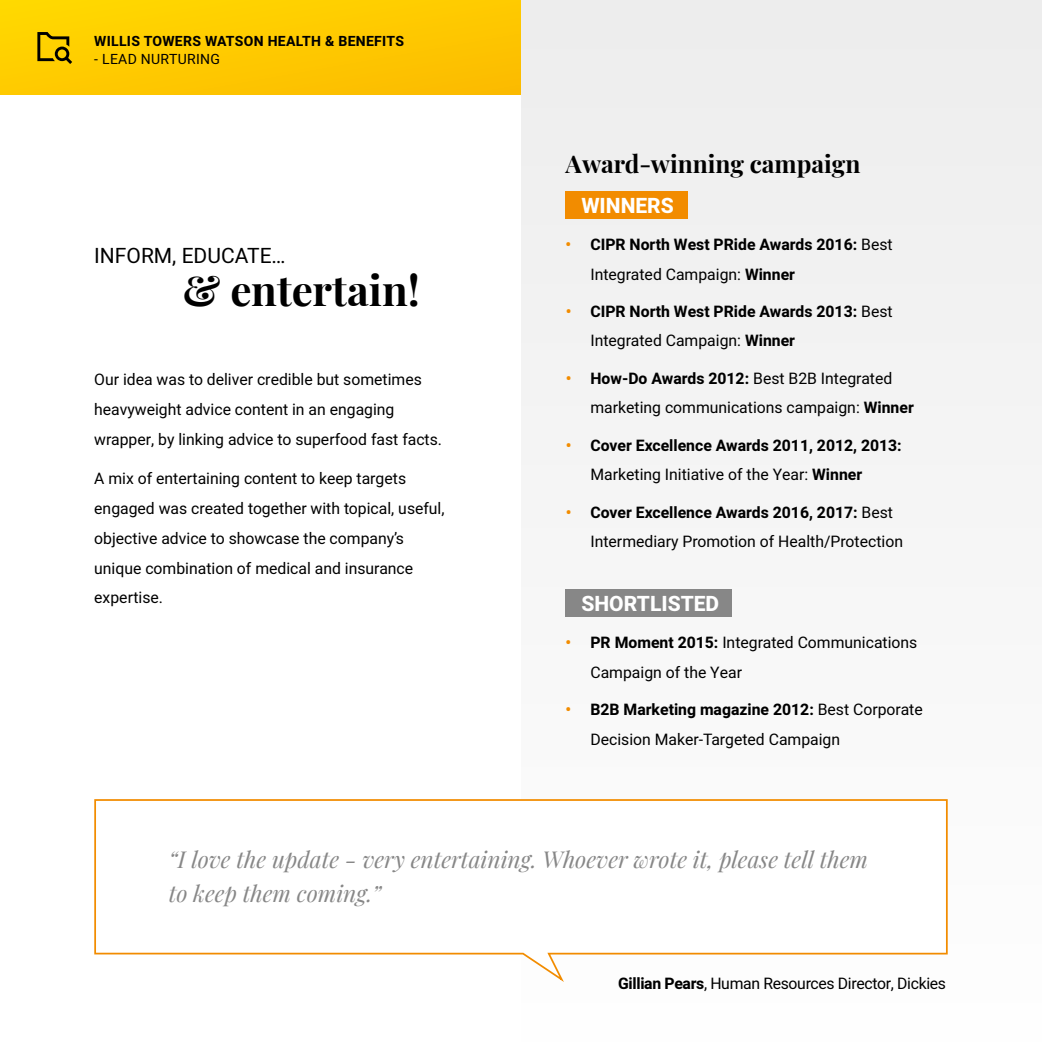
<style>
.page{position:relative;width:1042px;height:1042px;background:#fff}
.page>*{position:absolute;margin:0;border:0;box-sizing:border-box;transform-origin:0 0}
.t1{font:700 42px "Playfair Display";color:#000}
.t2{font:700 24.5px "Playfair Display";color:#000}
.t3{font:italic 22.75px/34.6px "Playfair Display";color:#878787}
.t4{font:800 21px "Heebo";color:#fff}
.t5{font:21px "Heebo";color:#000}
.t6{font:15.75px/29.8px "Heebo";color:#000}
.t7{font:700 15.75px/29.8px "Heebo";color:#000}
.t8{font:15.75px "Heebo";letter-spacing:-.02em;color:#000}
.t9{font:700 14px "Heebo";letter-spacing:.02em;color:#000}
.t10{font:14px "Heebo";letter-spacing:.02em;color:#000}
.s1{color:#f28c00}
.s2{font-weight:400}
.s3{font-weight:700;color:#f28c00}
.s4{font-weight:700}
</style>
<div class="page">
<div style="left:521px;top:0;width:521px;height:1042px;background:#f4f4f4"></div>
<svg style="left:94px;top:799px;width:854px;height:183px"></svg>
<div style="left:566px;top:191px;width:122px;height:28px;background:#f28c00"></div>
<div style="left:566px;top:589px;width:166px;height:28px;background:#878787"></div>
<div style="left:0;top:0;width:521px;height:94px;background:#ffca00"></div>
<svg style="left:37px;top:32px;width:35px;height:32px"></svg>
<p class="t9" style="left:94px;top:32px;width:311px">WILLIS TOWERS WATSON HEALTH &amp; BENEFITS</p>
<p class="t10" style="left:94px;top:49px;width:127px">- LEAD NURTURING</p>
<h3 class="t5" style="left:94px;top:241px;width:193px">INFORM, EDUCATE…</h3>
<h1 class="t1" style="left:183px;top:257px;width:239px">&amp; entertain!</h1>
<p class="t6" style="left:94px;top:365px;width:349px">Our idea was to deliver credible but sometimes heavyweight advice content in an engaging wrapper, by linking advice to superfood fast facts.</p>
<p class="t6" style="left:94px;top:464px;width:352px">A mix of entertaining content to keep targets engaged was created together with topical, useful, objective advice to showcase the company’s unique combination of medical and insurance expertise.</p>
<h2 class="t2" style="left:566px;top:144px;width:296px">Award-winning campaign</h2>
<h3 class="t4" style="left:581px;top:191px;width:94px">WINNERS</h3>
<p class="t7" style="left:590px;top:230px;width:304px;text-indent:-25px"><span class="s1">•</span> CIPR North West PRide Awards 2016: <span class="s2">Best<br>Integrated Campaign:</span> Winner</p>
<p class="t7" style="left:590px;top:297px;width:304px;text-indent:-25px"><span class="s1">•</span> CIPR North West PRide Awards 2013: <span class="s2">Best<br>Integrated Campaign:</span> Winner</p>
<p class="t6" style="left:590px;top:363px;width:325px;text-indent:-25px"><span class="s3">•</span> <span class="s4">How-Do Awards 2012:</span> Best B2B Integrated marketing communications campaign: <span class="s4">Winner</span></p>
<p class="t7" style="left:590px;top:430px;width:313px;text-indent:-25px"><span class="s1">•</span> Cover Excellence Awards 2011, 2012, 2013:<br><span class="s2">Marketing Initiative of the Year:</span> Winner</p>
<p class="t6" style="left:590px;top:497px;width:314px;text-indent:-25px"><span class="s3">•</span> <span class="s4">Cover Excellence Awards 2016, 2017:</span> Best<br>Intermediary Promotion of Health/Protection</p>
<h3 class="t4" style="left:581px;top:589px;width:139px">SHORTLISTED</h3>
<p class="t6" style="left:590px;top:628px;width:328px;text-indent:-25px"><span class="s3">•</span> <span class="s4">PR Moment 2015:</span> Integrated Communications<br>Campaign of the Year</p>
<p class="t6" style="left:590px;top:695px;width:334px;text-indent:-25px"><span class="s3">•</span> <span class="s4">B2B Marketing magazine 2012:</span> Best Corporate<br>Decision Maker-Targeted Campaign</p>
<h3 class="t3" style="left:169px;top:840px;width:701px">“I love the update - very entertaining. Whoever wrote it, please tell them to keep them coming.”</h3>
<p class="t8" style="left:618px;top:973px;width:329px"><span class="s4">Gillian Pears</span>, Human Resources Director, Dickies</p>
</div>
